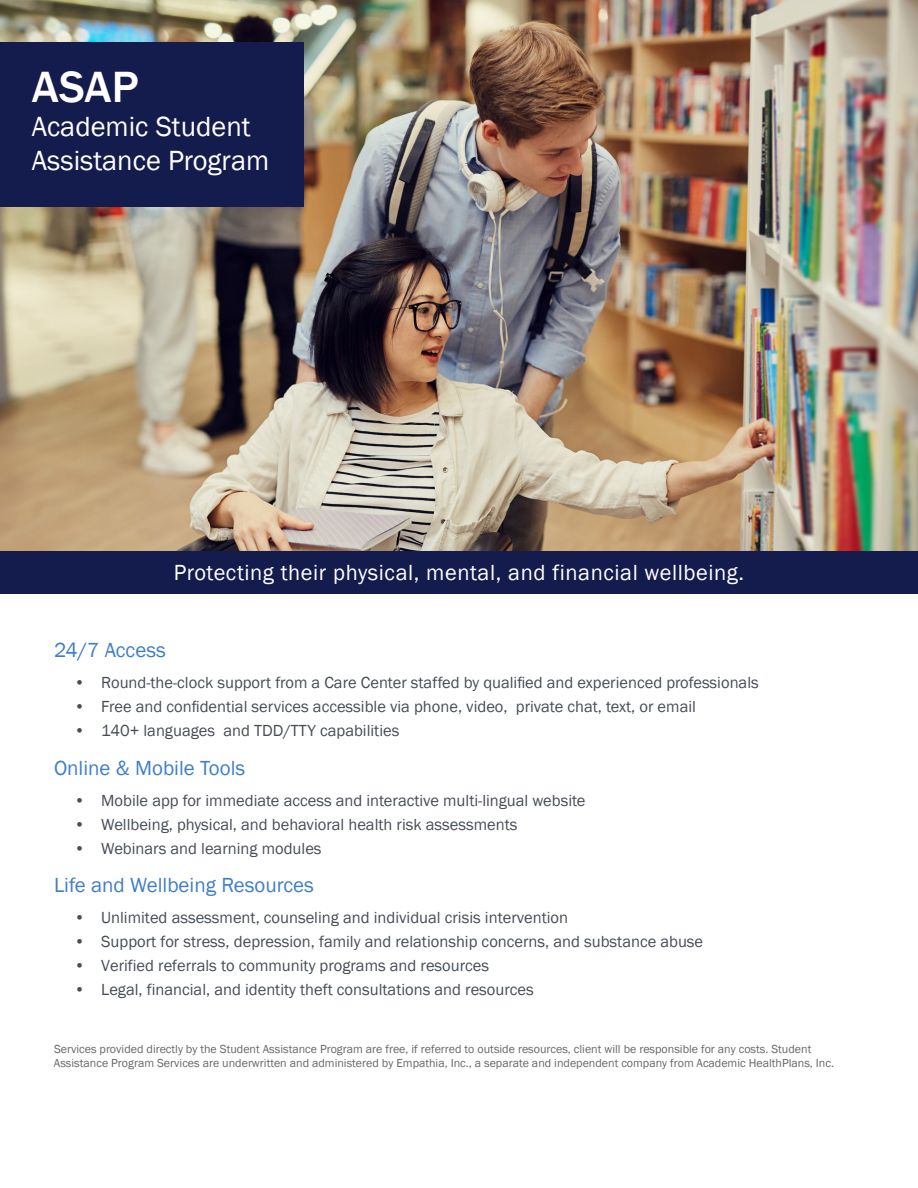
<style>
.page{position:relative;width:918px;height:1188px;background:#fff}
.page>*{position:absolute;margin:0;border:0;box-sizing:border-box;transform-origin:0 0}
.t1{font:500 45px "Franklin Gothic";color:#fff}
.t2{font:28.5px/34.2px "Franklin Gothic";color:#fff}
.t3{font:22.5px "Franklin Gothic";letter-spacing:.025em;color:#fff}
.t4{font:21px "Franklin Gothic";color:#407ec9}
.t5{font:16.5px "Franklin Gothic";color:#464d57}
.t6{font:12px/14.4px "Franklin Gothic";color:#676766}
</style>
<div class="page">
<img style="left:0;top:0;width:918px;height:551px">
<div style="left:0;top:551px;width:918px;height:43px;background:#141b4d"></div>
<div style="left:0;top:42px;width:303px;height:164px;background:#141b4d"></div>
<p class="t1" style="left:32px;top:59px;width:108px">ASAP</p>
<p class="t2" style="left:32px;top:110px;width:239px">Academic Student<br>Assistance Program</p>
<p class="t3" style="left:174px;top:558px;width:572px">Protecting their physical, mental, and financial wellbeing.</p>
<p class="t4" style="left:54px;top:637px;width:113px">24/7 Access</p>
<p class="t5" style="left:74px;top:672px;width:686px">• Round-the-clock support from a Care Center staffed by qualified and experienced professionals</p>
<p class="t5" style="left:74px;top:696px;width:623px">• Free and confidential services accessible via phone, video, private chat, text, or email</p>
<p class="t5" style="left:74px;top:720px;width:327px">• 140+ languages and TDD/TTY capabilities</p>
<p class="t4" style="left:54px;top:755px;width:193px">Online &amp; Mobile Tools</p>
<p class="t5" style="left:74px;top:790px;width:513px">• Mobile app for immediate access and interactive multi-lingual website</p>
<p class="t5" style="left:74px;top:814px;width:445px">• Wellbeing, physical, and behavioral health risk assessments</p>
<p class="t5" style="left:74px;top:838px;width:249px">• Webinars and learning modules</p>
<p class="t4" style="left:54px;top:872px;width:261px">Life and Wellbeing Resources</p>
<p class="t5" style="left:74px;top:907px;width:495px">• Unlimited assessment, counseling and individual crisis intervention</p>
<p class="t5" style="left:74px;top:931px;width:630px">• Support for stress, depression, family and relationship concerns, and substance abuse</p>
<p class="t5" style="left:74px;top:955px;width:416px">• Verified referrals to community programs and resources</p>
<p class="t5" style="left:74px;top:979px;width:461px">• Legal, financial, and identity theft consultations and resources</p>
<p class="t6" style="left:54px;top:1042px;width:782px">Services provided directly by the Student Assistance Program are free, if referred to outside resources, client will be responsible for any costs. Student<br>Assistance Program Services are underwritten and administered by Empathia, Inc., a separate and independent company from Academic HealthPlans, Inc.</p>
</div>
